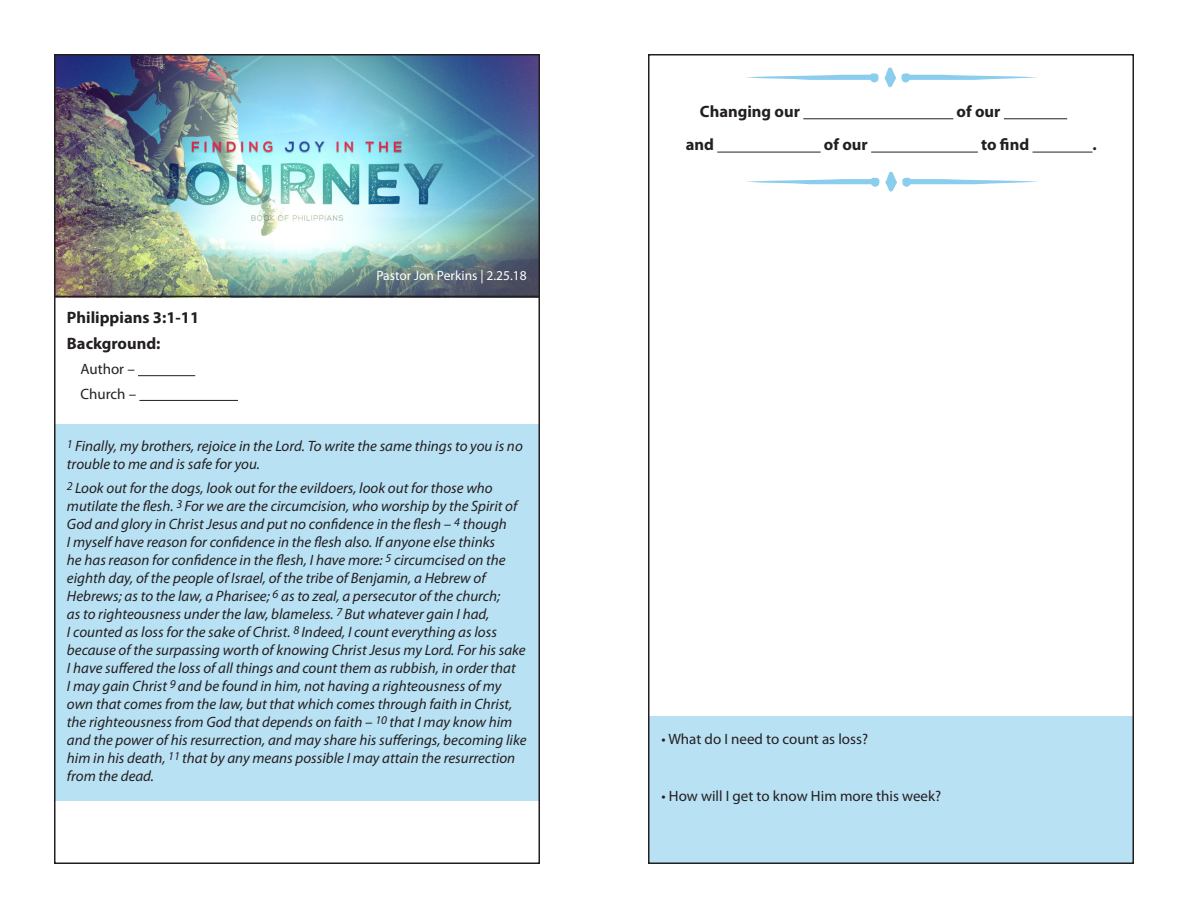
<style>
.page{position:relative;width:1188px;height:918px;background:#fff}
.page>*{position:absolute;margin:0;border:0;box-sizing:border-box;transform-origin:0 0}
.t1{font:700 16.5px "Myriad Pro";color:#231f20}
.t2{font:italic 15px/18px "Myriad Pro";color:#231f20}
.t3{font:15px "Myriad Pro";color:#231f20}
.t4{font:13.5px "Myriad Pro";color:#fff}
</style>
<div class="page">
<div style="left:649px;top:716px;width:485px;height:148px;background:#b9e1f4"></div>
<div style="left:54px;top:424px;width:485px;height:377px;background:#b9e1f4"></div>
<img style="left:57px;top:57px;width:480px;height:239px">
<hr style="left:54px;top:296px;width:485px;height:1px;background:#231f20">
<hr style="left:803px;top:118px;width:150px;height:1px;background:#231f20">
<hr style="left:1004px;top:118px;width:63px;height:1px;background:#231f20">
<hr style="left:717px;top:152px;width:104px;height:1px;background:#231f20">
<hr style="left:871px;top:152px;width:107px;height:1px;background:#231f20">
<hr style="left:1033px;top:152px;width:60px;height:1px;background:#231f20">
<hr style="left:138px;top:375px;width:57px;height:1px;background:#231f20">
<hr style="left:139px;top:400px;width:99px;height:1px;background:#231f20">
<svg style="left:745px;top:67px;width:292px;height:20px"></svg>
<svg style="left:746px;top:172px;width:292px;height:20px"></svg>
<p class="t1" style="left:67px;top:307px;width:134px">Philippians 3:1-11</p>
<p class="t1" style="left:67px;top:333px;width:95px">Background:</p>
<p class="t3" style="left:80px;top:360px;width:56px">Author –</p>
<p class="t3" style="left:80px;top:385px;width:57px">Church –</p>
<p class="t4" style="left:376px;top:267px;width:152px">Pastor Jon Perkins | 2.25.18</p>
<p class="t2" style="left:67px;top:436px;width:457px"><sup>1</sup> Finally, my brothers, rejoice in the Lord. To write the same things to you is no trouble to me and is safe for you.</p>
<p class="t2" style="left:67px;top:479px;width:461px"><sup>2</sup> Look out for the dogs, look out for the evildoers, look out for those who mutilate the flesh. <sup>3</sup> For we are the circumcision, who worship by the Spirit of God and glory in Christ Jesus and put no confidence in the flesh – <sup>4</sup> though<br>I myself have reason for confidence in the flesh also. If anyone else thinks<br>he has reason for confidence in the flesh, I have more: <sup>5</sup> circumcised on the eighth day, of the people of Israel, of the tribe of Benjamin, a Hebrew of Hebrews; as to the law, a Pharisee; <sup>6</sup> as to zeal, a persecutor of the church;<br>as to righteousness under the law, blameless. <sup>7</sup> But whatever gain I had,<br>I counted as loss for the sake of Christ. <sup>8</sup> Indeed, I count everything as loss because of the surpassing worth of knowing Christ Jesus my Lord. For his sake I have suffered the loss of all things and count them as rubbish, in order that<br>I may gain Christ <sup>9</sup> and be found in him, not having a righteousness of my own that comes from the law, but that which comes through faith in Christ, the righteousness from God that depends on faith – <sup>10</sup> that I may know him and the power of his resurrection, and may share his sufferings, becoming like him in his death, <sup>11</sup> that by any means possible I may attain the resurrection from the dead.</p>
<p class="t1" style="left:700px;top:101px;width:102px">Changing our</p>
<p class="t1" style="left:957px;top:101px;width:45px">of our</p>
<p class="t1" style="left:686px;top:134px;width:30px">and</p>
<p class="t1" style="left:824px;top:134px;width:45px">of our</p>
<p class="t1" style="left:981px;top:134px;width:50px">to find</p>
<p class="t1" style="left:1093px;top:134px;width:6px">.</p>
<p class="t3" style="left:661px;top:730px;width:208px">• What do I need to count as loss?</p>
<p class="t3" style="left:661px;top:786px;width:281px">• How will I get to know Him more this week?</p>
</div>
